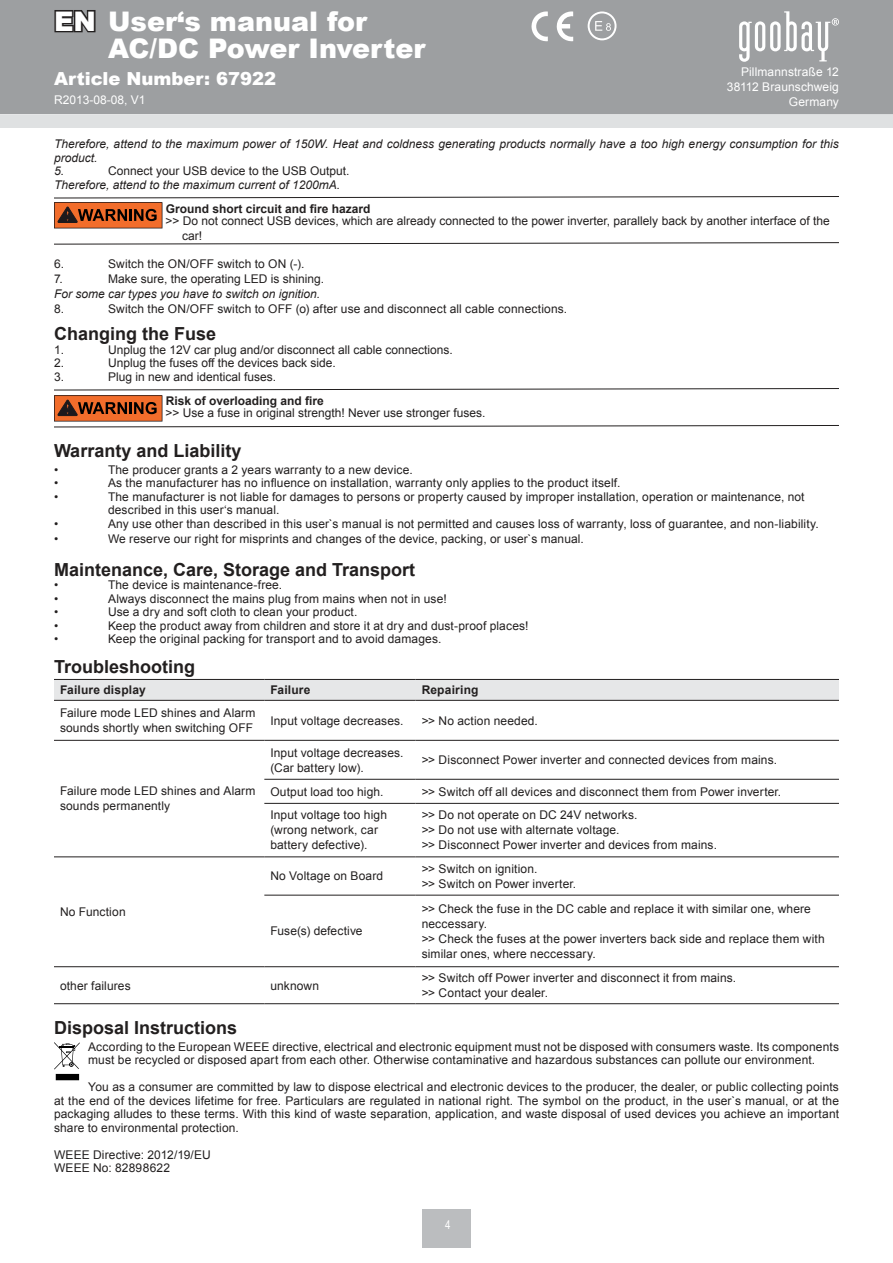
<style>
.page{position:relative;width:893px;height:1263px;background:#fff}
.page>*{position:absolute;margin:0;border:0;box-sizing:border-box;transform-origin:0 0}
.t1{font:900 27px/27px "Arial";color:#fff}
.t2{font:700 18px "Arial";color:#221f1f}
.t3{font:900 18px "Arial";color:#fff}
.t4{font:12px/15px "Arial";letter-spacing:.01em;color:#221f1f}
.t5{font:italic 12px/13.5px "Arial";color:#221f1f}
.t6{font:700 12px "Arial";color:#221f1f}
.t7{font:12px/15px "Arial";letter-spacing:.01em;color:#fff;text-align:right}
.t8{font:12px "Arial Narrow";color:#fff}
</style>
<div class="page">
<div style="left:422px;top:1209px;width:49px;height:39px;background:#bbbdbf"></div>
<div style="left:0;top:0;width:893px;height:114px;background:#9d9fa1"></div>
<div style="left:0;top:114px;width:893px;height:14px;background:#dfe1e2"></div>
<svg style="left:54px;top:196px;width:785px;height:32px"></svg>
<svg style="left:54px;top:242px;width:785px;height:3px"></svg>
<svg style="left:54px;top:388px;width:785px;height:40px"></svg>
<div style="left:54px;top:680px;width:785px;height:20px;background:#e6e7e8"></div>
<svg style="left:54px;top:739px;width:785px;height:229px"></svg>
<hr style="left:54px;top:740px;width:210px;height:1px;background:#221f1f">
<hr style="left:264px;top:740px;width:152px;height:1px;background:#221f1f">
<hr style="left:416px;top:740px;width:423px;height:1px;background:#221f1f">
<hr style="left:54px;top:856px;width:210px;height:1px;background:#221f1f">
<hr style="left:264px;top:856px;width:152px;height:1px;background:#221f1f">
<hr style="left:416px;top:856px;width:423px;height:1px;background:#221f1f">
<hr style="left:264px;top:895px;width:152px;height:1px;background:#221f1f">
<hr style="left:416px;top:895px;width:423px;height:1px;background:#221f1f">
<hr style="left:54px;top:966px;width:210px;height:1px;background:#221f1f">
<hr style="left:264px;top:966px;width:152px;height:1px;background:#221f1f">
<hr style="left:416px;top:966px;width:423px;height:1px;background:#221f1f">
<hr style="left:54px;top:1003px;width:210px;height:1px;background:#221f1f">
<hr style="left:264px;top:1003px;width:152px;height:1px;background:#221f1f">
<hr style="left:416px;top:1003px;width:423px;height:1px;background:#221f1f">
<hr style="left:54px;top:679px;width:210px;height:1px;background:#221f1f">
<hr style="left:264px;top:679px;width:152px;height:1px;background:#221f1f">
<hr style="left:416px;top:679px;width:423px;height:1px;background:#221f1f">
<hr style="left:54px;top:700px;width:210px;height:1px;background:#221f1f">
<hr style="left:264px;top:700px;width:152px;height:1px;background:#221f1f">
<hr style="left:416px;top:700px;width:423px;height:1px;background:#221f1f">
<hr style="left:264px;top:779px;width:152px;height:1px;background:#221f1f">
<hr style="left:416px;top:779px;width:423px;height:1px;background:#221f1f">
<hr style="left:264px;top:803px;width:152px;height:1px;background:#221f1f">
<hr style="left:416px;top:803px;width:423px;height:1px;background:#221f1f">
<svg style="left:54px;top:1042px;width:26px;height:38px"></svg>
<svg style="left:54px;top:10px;width:42px;height:23px"></svg>
<svg style="left:739px;top:11px;width:100px;height:51px"></svg>
<svg style="left:531px;top:11px;width:17px;height:30px"></svg>
<svg style="left:556px;top:11px;width:17px;height:30px"></svg>
<svg style="left:588px;top:11px;width:28px;height:29px"></svg>
<h1 class="t1" style="left:108px;top:10px;width:319px;text-indent:-54px">EN User‘s manual for<br>AC/DC Power Inverter</h1>
<h2 class="t3" style="left:54px;top:72px;width:224px">Article Number: 67922</h2>
<p class="t7" style="left:54px;top:94px;width:93px">R2013-08-08, V1</p>
<p class="t7" style="left:727px;top:65px;width:114px">Pillmannstraße 12<br>38112 Braunschweig<br>Germany</p>
<p class="t5" style="left:54px;top:138px;width:786px">Therefore, attend to the maximum power of 150W. Heat and coldness generating products normally have a too high energy consumption for this product.<br>5.</p>
<p class="t4" style="left:108px;top:163px;width:243px">Connect your USB device to the USB Output.</p>
<p class="t5" style="left:54px;top:179px;width:288px">Therefore, attend to the maximum current of 1200mA.</p>
<p class="t6" style="left:166px;top:200px;width:206px">Ground short circuit and fire hazard</p>
<p class="t4" style="left:182px;top:213px;width:649px;text-indent:-17px">&gt;&gt; Do not connect USB devices, which are already connected to the power inverter, parallely back by another interface of the car!</p>
<p class="t4" style="left:54px;top:256px;width:12px">6.</p>
<p class="t4" style="left:108px;top:256px;width:198px">Switch the ON/OFF switch to ON (-).</p>
<p class="t4" style="left:54px;top:271px;width:10px">7.</p>
<p class="t4" style="left:108px;top:271px;width:218px">Make sure, the operating LED is shining.</p>
<p class="t5" style="left:54px;top:288px;width:268px">For some car types you have to switch on ignition.</p>
<p class="t4" style="left:54px;top:301px;width:12px">8.</p>
<p class="t4" style="left:108px;top:301px;width:461px">Switch the ON/OFF switch to OFF (o) after use and disconnect all cable connections.</p>
<h2 class="t2" style="left:54px;top:327px;width:164px">Changing the Fuse</h2>
<p class="t4" style="left:54px;top:342px;width:12px">1.</p>
<p class="t4" style="left:108px;top:342px;width:346px">Unplug the 12V car plug and/or disconnect all cable connections.</p>
<p class="t4" style="left:54px;top:355px;width:12px">2.</p>
<p class="t4" style="left:108px;top:355px;width:229px">Unplug the fuses off the devices back side.</p>
<p class="t4" style="left:54px;top:369px;width:12px">3.</p>
<p class="t4" style="left:108px;top:369px;width:170px">Plug in new and identical fuses.</p>
<p class="t6" style="left:166px;top:392px;width:160px">Risk of overloading and fire</p>
<p class="t4" style="left:165px;top:405px;width:322px">&gt;&gt; Use a fuse in original strength! Never use stronger fuses.</p>
<h2 class="t2" style="left:54px;top:444px;width:189px">Warranty and Liability</h2>
<p class="t4" style="left:54px;top:462px;width:6px">•</p>
<p class="t4" style="left:108px;top:462px;width:306px">The producer grants a 2 years warranty to a new device.</p>
<p class="t4" style="left:54px;top:475px;width:6px">•</p>
<p class="t4" style="left:108px;top:475px;width:514px">As the manufacturer has no influence on installation, warranty only applies to the product itself.</p>
<p class="t4" style="left:54px;top:489px;width:6px">•</p>
<p class="t4" style="left:108px;top:490px;width:698px;line-height:13.5px">The manufacturer is not liable for damages to persons or property caused by improper installation, operation or maintenance, not described in this user‘s manual.</p>
<p class="t4" style="left:54px;top:516px;width:6px">•</p>
<p class="t4" style="left:108px;top:516px;width:712px">Any use other than described in this user`s manual is not permitted and causes loss of warranty, loss of guarantee, and non-liability.</p>
<p class="t4" style="left:54px;top:531px;width:6px">•</p>
<p class="t4" style="left:108px;top:531px;width:477px">We reserve our right for misprints and changes of the device, packing, or user`s manual.</p>
<h2 class="t2" style="left:54px;top:557px;width:363px">Maintenance, Care, Storage and Transport</h2>
<p class="t4" style="left:54px;top:577px;width:6px">•</p>
<p class="t4" style="left:108px;top:577px;width:176px">The device is maintenance-free.</p>
<p class="t4" style="left:54px;top:591px;width:6px">•</p>
<p class="t4" style="left:108px;top:591px;width:340px">Always disconnect the mains plug from mains when not in use!</p>
<p class="t4" style="left:54px;top:604px;width:6px">•</p>
<p class="t4" style="left:108px;top:604px;width:251px">Use a dry and soft cloth to clean your product.</p>
<p class="t4" style="left:54px;top:618px;width:6px">•</p>
<p class="t4" style="left:108px;top:618px;width:422px">Keep the product away from children and store it at dry and dust-proof places!</p>
<p class="t4" style="left:54px;top:631px;width:6px">•</p>
<p class="t4" style="left:108px;top:631px;width:335px">Keep the original packing for transport and to avoid damages.</p>
<h2 class="t2" style="left:54px;top:655px;width:143px">Troubleshooting</h2>
<p class="t6" style="left:60px;top:685px;width:87px">Failure display</p>
<p class="t6" style="left:270px;top:685px;width:42px">Failure</p>
<p class="t6" style="left:422px;top:685px;width:58px">Repairing</p>
<p class="t4" style="left:60px;top:706px;width:197px">Failure mode LED shines and Alarm sounds shortly when switching OFF</p>
<p class="t4" style="left:270px;top:713px;width:135px">Input voltage decreases.</p>
<p class="t4" style="left:422px;top:713px;width:118px">&gt;&gt; No action needed.</p>
<p class="t4" style="left:60px;top:784px;width:197px">Failure mode LED shines and Alarm sounds permanently</p>
<p class="t4" style="left:60px;top:905px;width:67px">No Function</p>
<p class="t4" style="left:270px;top:745px;width:135px">Input voltage decreases. (Car battery low).</p>
<p class="t4" style="left:422px;top:752px;width:357px">&gt;&gt; Disconnect Power inverter and connected devices from mains.</p>
<p class="t4" style="left:270px;top:784px;width:115px">Output load too high.</p>
<p class="t4" style="left:422px;top:784px;width:361px">&gt;&gt; Switch off all devices and disconnect them from Power inverter.</p>
<p class="t4" style="left:270px;top:809px;width:118px">Input voltage too high (wrong network, car battery defective).</p>
<p class="t4" style="left:422px;top:808px;width:297px">&gt;&gt; Do not operate on DC 24V networks.<br>&gt;&gt; Do not use with alternate voltage.<br>&gt;&gt; Disconnect Power inverter and devices from mains.</p>
<p class="t4" style="left:270px;top:870px;width:114px">No Voltage on Board</p>
<p class="t4" style="left:422px;top:861px;width:156px">&gt;&gt; Switch on ignition.<br>&gt;&gt; Switch on Power inverter.</p>
<p class="t4" style="left:270px;top:925px;width:94px">Fuse(s) defective</p>
<p class="t4" style="left:422px;top:902px;width:405px">&gt;&gt; Check the fuse in the DC cable and replace it with similar one, where neccessary.<br>&gt;&gt; Check the fuses at the power inverters back side and replace them with similar ones, where neccessary.</p>
<p class="t4" style="left:60px;top:979px;width:72px">other failures</p>
<p class="t4" style="left:270px;top:979px;width:50px">unknown</p>
<p class="t4" style="left:422px;top:970px;width:316px">&gt;&gt; Switch off Power inverter and disconnect it from mains. &gt;&gt; Contact your dealer.</p>
<h2 class="t2" style="left:54px;top:1021px;width:185px">Disposal Instructions</h2>
<p class="t4" style="left:88px;top:1040px;width:752px;line-height:13.5px">According to the European WEEE directive, electrical and electronic equipment must not be disposed with consumers waste. Its components must be recycled or disposed apart from each other. Otherwise contaminative and hazardous substances can pollute our environment.</p>
<p class="t4" style="left:54px;top:1081px;width:786px;line-height:13.5px;text-align:justify;text-indent:34px">You as a consumer are committed by law to dispose electrical and electronic devices to the producer, the dealer, or public collecting points at the end of the devices lifetime for free. Particulars are regulated in national right. The symbol on the product, in the user`s manual, or at the packaging alludes to these terms. With this kind of waste separation, application, and waste disposal of used devices you achieve an important share to environmental protection.</p>
<p class="t4" style="left:54px;top:1148px;width:158px;line-height:13.5px">WEEE Directive: 2012/19/EU<br>WEEE No: 82898622</p>
<p class="t8" style="left:445px;top:1217px;width:7px">4</p>
</div>
